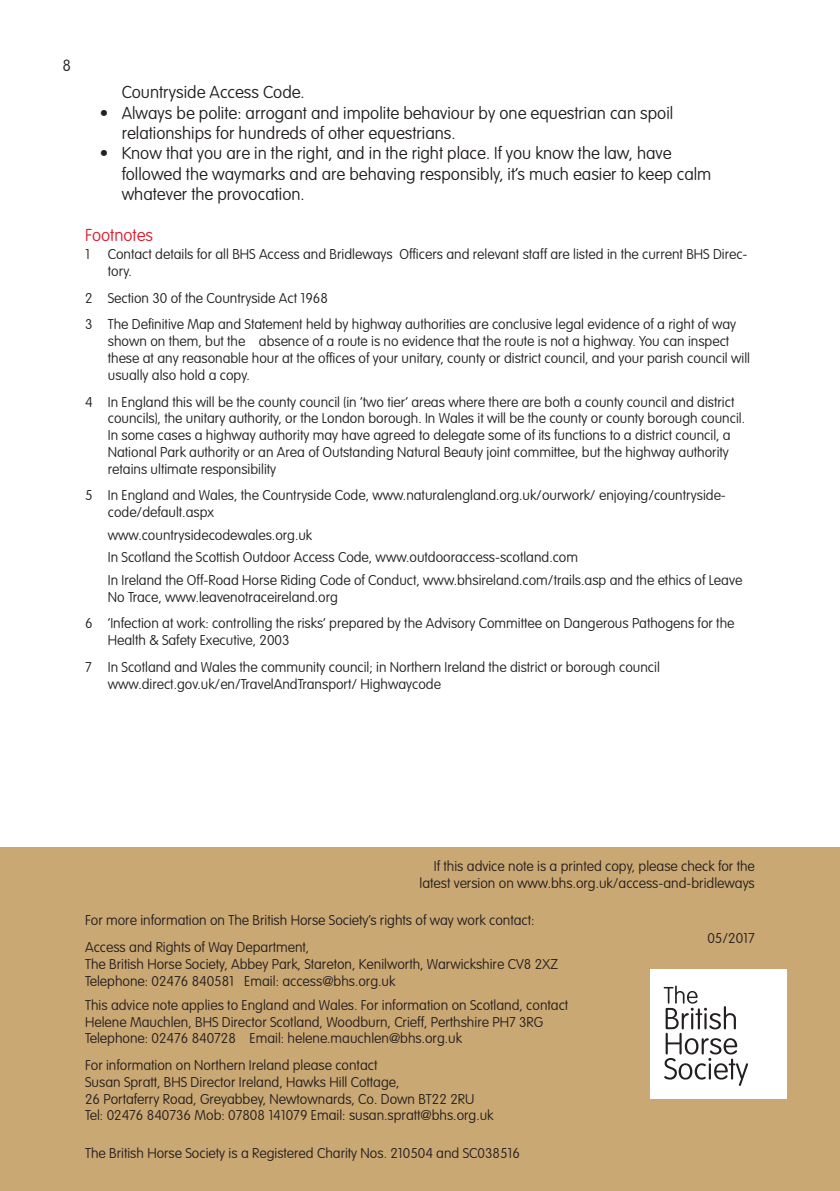
<style>
.page{position:relative;width:840px;height:1191px;background:#fff}
.page>*{position:absolute;margin:0;border:0;box-sizing:border-box;transform-origin:0 0}
.t1{font:100 17px/20.4px "VAG Rounded Std";color:#231f20}
.t2{font:100 17px "VAG Rounded Std";color:#db1e30}
.t3{font:100 16px "VAG Rounded Std";color:#231f20}
.t4{font:100 14px/16.8px "VAG Rounded Std";color:#231f20}
</style>
<div class="page">
<div style="left:0;top:846px;width:839px;height:345px;background:#caa873"></div>
<div style="left:649px;top:969px;width:137px;height:129px;background:#fff"></div>
<svg style="left:663px;top:985px;width:84px;height:100px"></svg>
<p class="t3" style="left:62px;top:59px;width:10px">8</p>
<p class="t1" style="left:122px;top:83px;width:184px">Countryside Access Code.</p>
<p class="t1" style="left:122px;top:104px;width:552px;text-indent:-22px">• Always be polite: arrogant and impolite behaviour by one equestrian can spoil relationships for hundreds of other equestrians.</p>
<p class="t1" style="left:122px;top:144px;width:591px;text-indent:-22px">• Know that you are in the right, and in the right place. If you know the law, have followed the waymarks and are behaving responsibly, it’s much easier to keep calm whatever the provocation.</p>
<p class="t2" style="left:85px;top:228px;width:69px">Footnotes</p>
<p class="t4" style="left:85px;top:247px;width:6px">1</p>
<p class="t4" style="left:108px;top:247px;width:641px">Contact details for all BHS Access and Bridleways Officers and relevant staff are listed in the current BHS Direc&shy;tory.</p>
<p class="t4" style="left:85px;top:285px;width:652px;line-height:26.8px">2 Section 30 of the Countryside Act 1968<br>3 The Definitive Map and Statement held by highway authorities are conclusive legal evidence of a right of way</p>
<p class="t4" style="left:108px;top:334px;width:643px">shown on them, but the absence of a route is no evidence that the route is not a highway. You can inspect these at any reasonable hour at the offices of your unitary, county or district council, and your parish council will usually also hold a copy.</p>
<p class="t4" style="left:108px;top:394px;width:638px;text-indent:-23px">4 In England this will be the county council (in ‘two tier’ areas where there are both a county council and district councils), the unitary authority, or the London borough. In Wales it will be the county or county borough council.<br>In some cases a highway authority may have agreed to delegate some of its functions to a district council, a National Park authority or an Area of Outstanding Natural Beauty joint committee, but the highway authority retains ultimate responsibility</p>
<p class="t4" style="left:108px;top:488px;width:619px;text-indent:-23px">5 In England and Wales, the Countryside Code, www.naturalengland.org.uk/ourwork/ enjoying/countryside&shy;code/default.aspx</p>
<p class="t4" style="left:108px;top:524px;width:635px;line-height:22.4px">www.countrysidecodewales.org.uk<br>In Scotland the Scottish Outdoor Access Code, www.outdooraccess-scotland.com<br>In Ireland the Off-Road Horse Riding Code of Conduct, www.bhsireland.com/trails.asp and the ethics of Leave</p>
<p class="t4" style="left:85px;top:584px;width:650px;line-height:26.8px;text-indent:23px">No Trace, www.leavenotraceireland.org<br>6 ‘Infection at work: controlling the risks’ prepared by the Advisory Committee on Dangerous Pathogens for the</p>
<p class="t4" style="left:85px;top:628px;width:576px;line-height:26.8px;text-indent:23px">Health &amp; Safety Executive, 2003<br>7 In Scotland and Wales the community council; in Northern Ireland the district or borough council</p>
<p class="t4" style="left:108px;top:676px;width:334px">www.direct.gov.uk/en/TravelAndTransport/ Highwaycode</p>
<p class="t4" style="left:419px;top:859px;width:336px;text-align:right">If this advice note is a printed copy, please check for the latest version on www.bhs.org.uk/access-and-bridleways</p>
<p class="t4" style="left:85px;top:908px;width:450px;line-height:26.8px">For more information on The British Horse Society’s rights of way work contact:<br>Access and Rights of Way Department,</p>
<p class="t4" style="left:85px;top:956px;width:474px">The British Horse Society, Abbey Park, Stareton, Kenilworth, Warwickshire CV8 2XZ<br>Telephone: 02476 840581 Email: access@bhs.org.uk</p>
<p class="t4" style="left:85px;top:997px;width:484px">This advice note applies to England and Wales. For information on Scotland, contact<br>Helene Mauchlen, BHS Director Scotland, Woodburn, Crieff, Perthshire PH7 3RG<br>Telephone: 02476 840728 Email: helene.mauchlen@bhs.org.uk</p>
<p class="t4" style="left:85px;top:1057px;width:409px">For information on Northern Ireland please contact<br>Susan Spratt, BHS Director Ireland, Hawks Hill Cottage,<br>26 Portaferry Road, Greyabbey, Newtownards, Co. Down BT22 2RU Tel: 02476 840736 Mob: 07808 141079 Email: susan.spratt@bhs.org.uk</p>
<p class="t4" style="left:85px;top:1146px;width:436px">The British Horse Society is a Registered Charity Nos. 210504 and SC038516</p>
<p class="t4" style="left:707px;top:931px;width:49px">05/2017</p>
</div>
